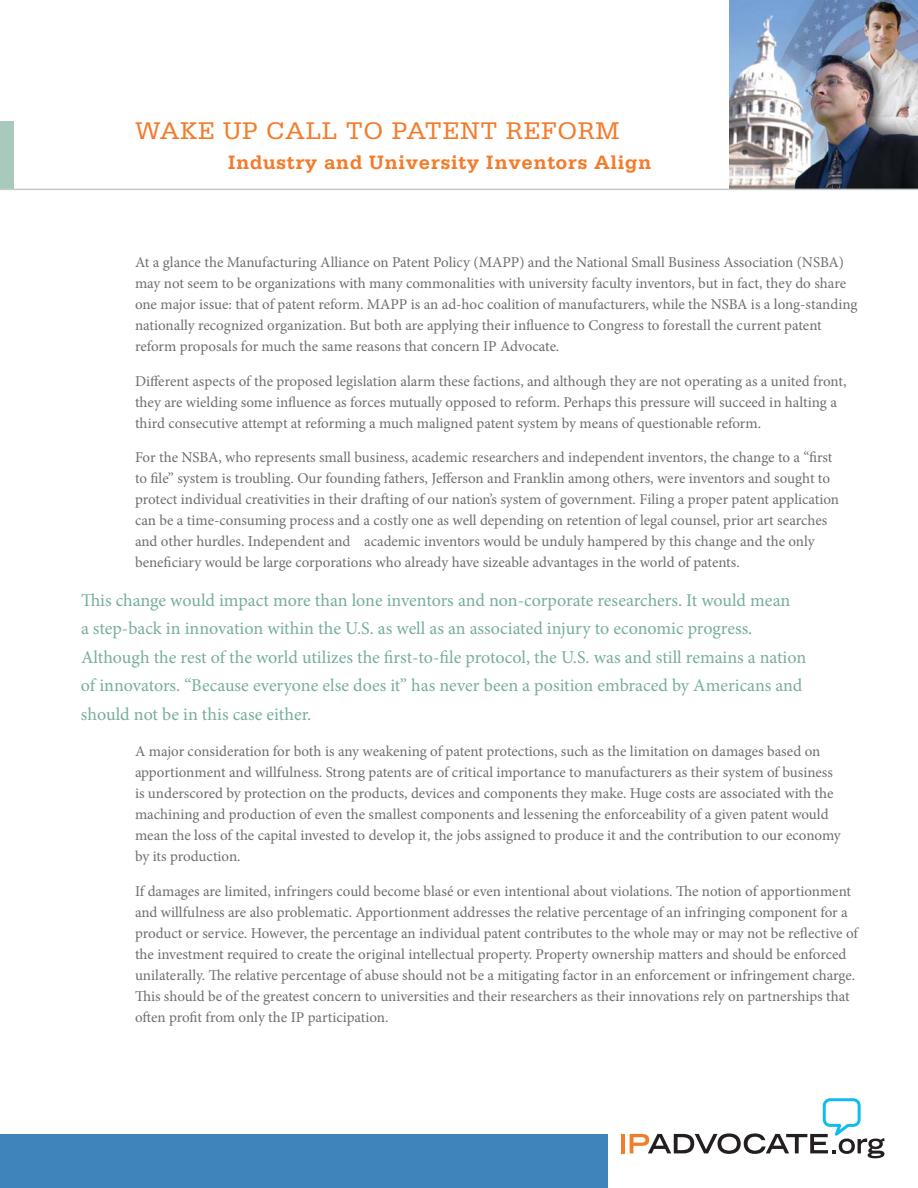
<style>
.page{position:relative;width:918px;height:1188px;background:#fff}
.page>*{position:absolute;margin:0;border:0;box-sizing:border-box;transform-origin:0 0}
.t1{font:25.5px "Serifa";letter-spacing:.025em;color:#f47b29}
.t2{font:700 20.4px "Serifa";letter-spacing:.025em;color:#f47b29}
.t3{font:18px/28.5px "Minion Pro";color:#76ae99}
.t4{font:15px/21px "Minion Pro";color:#6d6e70}
</style>
<div class="page">
<div style="left:0;top:1134px;width:608px;height:54px;background:#3f84ba"></div>
<hr style="left:621px;top:1134px;width:4px;height:19px;background:#f47b29">
<svg style="left:630px;top:1098px;width:254px;height:60px"></svg>
<img style="left:729px;top:0;width:189px;height:189px">
<div style="left:0;top:122px;width:14px;height:67px;background:#a7cabc"></div>
<hr style="left:0;top:189px;width:918px;height:1px;background:#c6c8ca">
<h1 class="t1" style="left:135px;top:121px;width:486px">WAKE UP CALL TO PATENT REFORM</h1>
<h2 class="t2" style="left:228px;top:155px;width:426px">Industry and University Inventors Align</h2>
<p class="t4" style="left:135px;top:253px;width:724px">At a glance the Manufacturing Alliance on Patent Policy (MAPP) and the National Small Business Association (NSBA) may not seem to be organizations with many commonalities with university faculty inventors, but in fact, they do share one major issue: that of patent reform. MAPP is an ad-hoc coalition of manufacturers, while the NSBA is a long-standing nationally recognized organization. But both are applying their influence to Congress to forestall the current patent reform proposals for much the same reasons that concern IP Advocate.</p>
<p class="t4" style="left:135px;top:372px;width:713px">Different aspects of the proposed legislation alarm these factions, and although they are not operating as a united front, they are wielding some influence as forces mutually opposed to reform. Perhaps this pressure will succeed in halting a third consecutive attempt at reforming a much maligned patent system by means of questionable reform.</p>
<p class="t4" style="left:135px;top:448px;width:706px">For the NSBA, who represents small business, academic researchers and independent inventors, the change to a “first to file” system is troubling. Our founding fathers, Jefferson and Franklin among others, were inventors and sought to protect individual creativities in their drafting of our nation’s system of government. Filing a proper patent application can be a time-consuming process and a costly one as well depending on retention of legal counsel, prior art searches and other hurdles. Independent and academic inventors would be unduly hampered by this change and the only beneficiary would be large corporations who already have sizeable advantages in the world of patents.</p>
<p class="t3" style="left:81px;top:587px;width:727px">This change would impact more than lone inventors and non-corporate researchers. It would mean<br>a step-back in innovation within the U.S. as well as an associated injury to economic progress.<br>Although the rest of the world utilizes the first-to-file protocol, the U.S. was and still remains a nation of innovators. “Because everyone else does it” has never been a position embraced by Americans and should not be in this case either.</p>
<p class="t4" style="left:135px;top:742px;width:707px">A major consideration for both is any weakening of patent protections, such as the limitation on damages based on apportionment and willfulness. Strong patents are of critical importance to manufacturers as their system of business is underscored by protection on the products, devices and components they make. Huge costs are associated with the machining and production of even the smallest components and lessening the enforceability of a given patent would mean the loss of the capital invested to develop it, the jobs assigned to produce it and the contribution to our economy by its production.</p>
<p class="t4" style="left:135px;top:882px;width:724px">If damages are limited, infringers could become blasé or even intentional about violations. The notion of apportionment and willfulness are also problematic. Apportionment addresses the relative percentage of an infringing component for a product or service. However, the percentage an individual patent contributes to the whole may or may not be reflective of the investment required to create the original intellectual property. Property ownership matters and should be enforced unilaterally. The relative percentage of abuse should not be a mitigating factor in an enforcement or infringement charge.<br>This should be of the greatest concern to universities and their researchers as their innovations rely on partnerships that often profit from only the IP participation.</p>
</div>
